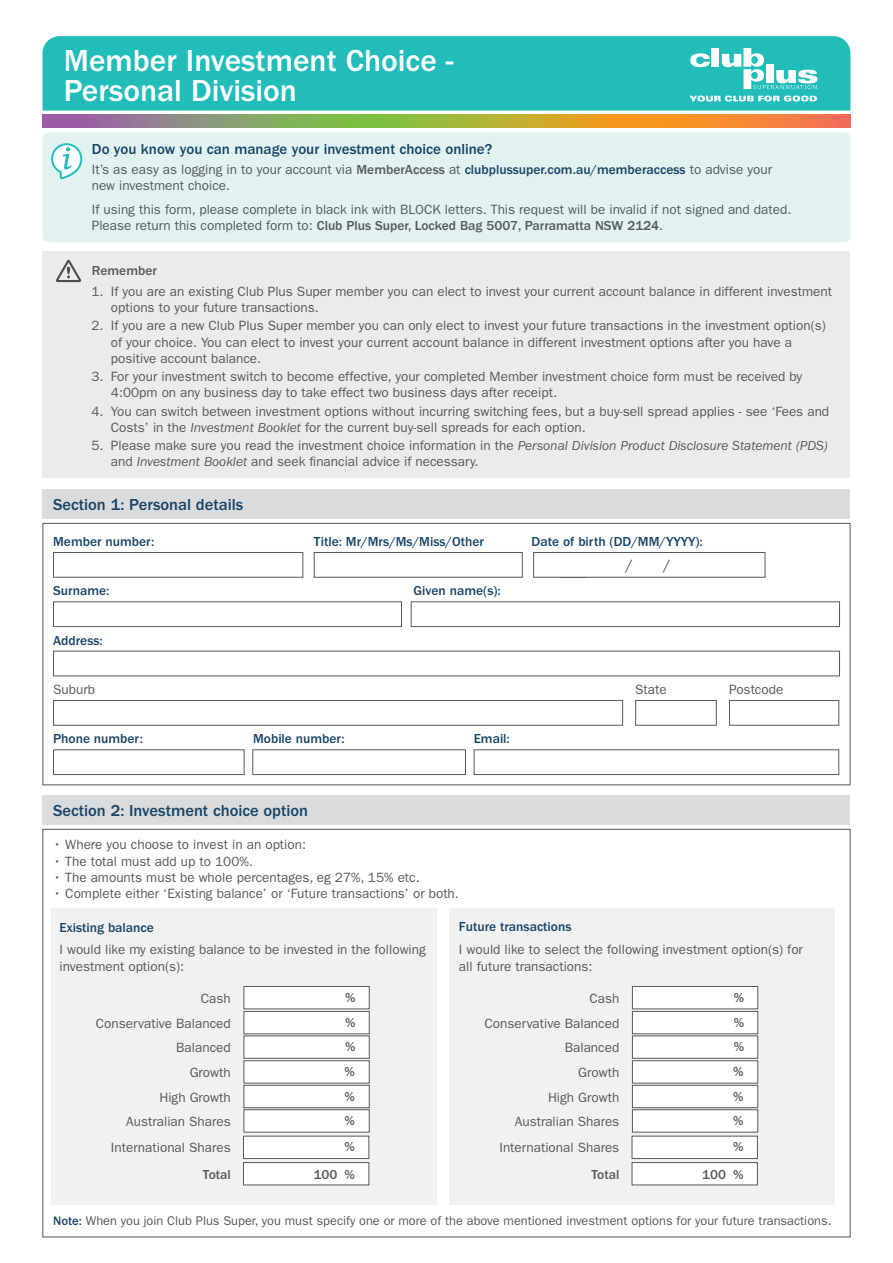
<style>
.page{position:relative;width:893px;height:1263px;background:#fff}
.page>*{position:absolute;margin:0;border:0;box-sizing:border-box;transform-origin:0 0}
.t1{font:500 31.5px/30px "ITC Franklin Gothic Std";color:#fff}
.t2{font:500 16.5px "ITC Franklin Gothic Std";color:#194567}
.t3{font:500 15px "ITC Franklin Gothic Std";color:#194567}
.t4{font:15px "ITC Franklin Gothic Std";color:#58595b}
.t5{font:13.5px/16.2px "ITC Franklin Gothic Std";color:#58595b}
.t6{font:500 13.5px "ITC Franklin Gothic Std";color:#194567}
.t7{font:500 13.5px/24.8px "ITC Franklin Gothic Std";color:#58595b;text-align:justify}
.t8{font:12.75px "ITC Franklin Gothic Std";color:#58595b}
.s1{font-weight:500}
.s2{font-weight:500;color:#194567}
.s3{font-style:italic}
</style>
<div class="page">
<div style="left:43px;top:36px;width:807px;height:75px;background:#22bcb9"></div>
<svg style="left:43px;top:115px;width:808px;height:13px;background:#b79850"></svg>
<div style="left:712px;top:48px;width:7px;height:19px;background:#fff"></div>
<svg style="left:690px;top:53px;width:20px;height:14px"></svg>
<svg style="left:722px;top:48px;width:95px;height:41px"></svg>
<svg style="left:689px;top:96px;width:128px;height:5px"></svg>
<div style="left:43px;top:489px;width:807px;height:30px;background:#dadbdc"></div>
<div style="left:43px;top:523px;width:807px;height:262px;border:1px solid #58595b"></div>
<div style="left:53px;top:601px;width:349px;height:26px;border:1px solid #58595b"></div>
<div style="left:411px;top:601px;width:429px;height:26px;border:1px solid #58595b"></div>
<div style="left:53px;top:651px;width:787px;height:25px;background:#fff;border:1px solid #58595b"></div>
<div style="left:314px;top:552px;width:209px;height:26px;border:1px solid #58595b"></div>
<div style="left:53px;top:552px;width:250px;height:26px;border:1px solid #58595b"></div>
<div style="left:53px;top:700px;width:570px;height:26px;border:1px solid #58595b"></div>
<div style="left:729px;top:700px;width:110px;height:26px;border:1px solid #58595b"></div>
<div style="left:635px;top:700px;width:82px;height:26px;border:1px solid #58595b"></div>
<div style="left:53px;top:749px;width:191px;height:26px;border:1px solid #58595b"></div>
<div style="left:252px;top:749px;width:214px;height:26px;border:1px solid #58595b"></div>
<div style="left:533px;top:552px;width:232px;height:26px;border:1px solid #58595b"></div>
<div style="left:474px;top:749px;width:365px;height:26px;border:1px solid #58595b"></div>
<div style="left:449px;top:908px;width:386px;height:296px;background:#f1f1f2"></div>
<div style="left:632px;top:986px;width:126px;height:23px;background:#fff;border:1px solid #58595b"></div>
<div style="left:632px;top:1011px;width:126px;height:23px;background:#fff;border:1px solid #58595b"></div>
<div style="left:632px;top:1035px;width:126px;height:24px;background:#fff;border:1px solid #58595b"></div>
<div style="left:632px;top:1060px;width:126px;height:23px;background:#fff;border:1px solid #58595b"></div>
<div style="left:632px;top:1136px;width:126px;height:23px;background:#fff;border:1px solid #58595b"></div>
<div style="left:632px;top:1162px;width:126px;height:23px;background:#fff;border:1px solid #58595b"></div>
<div style="left:632px;top:1085px;width:126px;height:23px;background:#fff;border:1px solid #58595b"></div>
<div style="left:632px;top:1109px;width:126px;height:23px;background:#fff;border:1px solid #58595b"></div>
<div style="left:52px;top:908px;width:385px;height:296px;background:#f1f1f2"></div>
<div style="left:243px;top:986px;width:127px;height:23px;background:#fff;border:1px solid #58595b"></div>
<div style="left:243px;top:1011px;width:127px;height:23px;background:#fff;border:1px solid #58595b"></div>
<div style="left:243px;top:1035px;width:127px;height:24px;background:#fff;border:1px solid #58595b"></div>
<div style="left:243px;top:1060px;width:127px;height:23px;background:#fff;border:1px solid #58595b"></div>
<div style="left:243px;top:1136px;width:126px;height:23px;background:#fff;border:1px solid #58595b"></div>
<div style="left:243px;top:1162px;width:126px;height:23px;background:#fff;border:1px solid #58595b"></div>
<div style="left:243px;top:1085px;width:127px;height:23px;background:#fff;border:1px solid #58595b"></div>
<div style="left:243px;top:1109px;width:127px;height:23px;background:#fff;border:1px solid #58595b"></div>
<div style="left:43px;top:795px;width:807px;height:30px;background:#dadbdc"></div>
<div style="left:43px;top:132px;width:807px;height:110px;background:#e1f2f1;border-radius:6px"></div>
<svg style="left:51px;top:143px;width:31px;height:36px"></svg>
<div style="left:43px;top:251px;width:807px;height:227px;background:#ebebec"></div>
<svg style="left:56px;top:260px;width:26px;height:22px"></svg>
<h1 class="t1" style="left:64px;top:45px;width:391px">Member Investment Choice -<br>Personal Division</h1>
<p class="t3" style="left:92px;top:141px;width:402px">Do you know you can manage your investment choice online?</p>
<p class="t5" style="left:92px;top:162px;width:682px;line-height:15.8px">It’s as easy as logging in to your account via <span class="s1">MemberAccess</span> at <span class="s2">clubplussuper.com.au/memberaccess</span> to advise your new investment choice.</p>
<p class="t5" style="left:92px;top:202px;width:701px;line-height:15.8px">If using this form, please complete in black ink with BLOCK letters. This request will be invalid if not signed and dated.<br>Please return this completed form to: <span class="s1">Club Plus Super, Locked Bag 5007, Parramatta NSW 2124</span>.</p>
<p class="t7" style="left:92px;top:259px;width:67px">Remember</p>
<p class="t5" style="left:111px;top:283px;width:723px;text-indent:-19px">1. If you are an existing Club Plus Super member you can elect to invest your current account balance in different investment options to your future transactions.</p>
<p class="t5" style="left:111px;top:318px;width:716px;text-indent:-19px">2. If you are a new Club Plus Super member you can only elect to invest your future transactions in the investment option(s) of your choice. You can elect to invest your current account balance in different investment options after you have a positive account balance.</p>
<p class="t5" style="left:111px;top:368px;width:693px;text-indent:-19px">3. For your investment switch to become effective, your completed Member investment choice form must be received by<br>4:00pm on any business day to take effect two business days after receipt.</p>
<p class="t5" style="left:111px;top:403px;width:720px;text-indent:-19px">4. You can switch between investment options without incurring switching fees, but a buy-sell spread applies - see ‘Fees and<br>Costs’ in the <span class="s3">Investment Booklet</span> for the current buy-sell spreads for each option.</p>
<p class="t5" style="left:111px;top:438px;width:718px;text-indent:-19px">5. Please make sure you read the investment choice information in the <span class="s3">Personal Division Product Disclosure Statement (PDS) </span>and <span class="s3">Investment Booklet</span> and seek financial advice if necessary.</p>
<p class="t2" style="left:53px;top:495px;width:192px">Section 1: Personal details</p>
<p class="t6" style="left:53px;top:534px;width:103px">Member number:</p>
<p class="t6" style="left:314px;top:534px;width:172px">Title: Mr/Mrs/Ms/Miss/Other</p>
<p class="t6" style="left:53px;top:583px;width:58px">Surname:</p>
<p class="t6" style="left:414px;top:583px;width:89px">Given name(s):</p>
<p class="t6" style="left:53px;top:633px;width:51px">Address:</p>
<p class="t6" style="left:531px;top:534px;width:173px">Date of birth (DD/MM/YYYY):</p>
<p class="t4" style="left:625px;top:556px;width:9px">/</p>
<p class="t4" style="left:663px;top:556px;width:9px">/</p>
<p class="t5" style="left:53px;top:681px;width:43px">Suburb</p>
<p class="t5" style="left:635px;top:681px;width:33px">State</p>
<p class="t5" style="left:729px;top:681px;width:56px">Postcode</p>
<p class="t6" style="left:53px;top:731px;width:91px">Phone number:</p>
<p class="t6" style="left:253px;top:731px;width:93px">Mobile number:</p>
<p class="t6" style="left:474px;top:731px;width:38px">Email:</p>
<p class="t2" style="left:53px;top:801px;width:257px">Section 2: Investment choice option</p>
<p class="t5" style="left:53px;top:837px;width:254px">• Where you choose to invest in an option:</p>
<p class="t5" style="left:53px;top:853px;width:201px">• The total must add up to 100%.</p>
<p class="t5" style="left:53px;top:869px;width:368px">• The amounts must be whole percentages, eg 27%, 15% etc.</p>
<p class="t5" style="left:53px;top:885px;width:407px">• Complete either ‘Existing balance’ or ‘Future transactions’ or both.</p>
<p class="t6" style="left:60px;top:920px;width:96px">Existing balance</p>
<p class="t5" style="left:60px;top:942px;width:368px">I would like my existing balance to be invested in the following investment option(s):</p>
<p class="t6" style="left:459px;top:919px;width:114px">Future transactions</p>
<p class="t5" style="left:459px;top:942px;width:345px">I would like to select the following investment option(s) for all future transactions:</p>
<p class="t7" style="left:345px;top:985px;width:12px">% % % %</p>
<p class="t5" style="left:96px;top:986px;width:136px;line-height:24.9px;text-align:right">Cash<br>Conservative Balanced</p>
<p class="t5" style="left:589px;top:990px;width:31px">Cash</p>
<p class="t5" style="left:484px;top:1015px;width:136px">Conservative Balanced</p>
<p class="t5" style="left:176px;top:1039px;width:56px">Balanced</p>
<p class="t5" style="left:565px;top:1039px;width:56px">Balanced</p>
<p class="t5" style="left:190px;top:1064px;width:43px">Growth</p>
<p class="t5" style="left:578px;top:1064px;width:43px">Growth</p>
<p class="t7" style="left:733px;top:985px;width:12px">% % % %</p>
<p class="t5" style="left:159px;top:1089px;width:73px">High Growth</p>
<p class="t7" style="left:345px;top:1084px;width:12px">%</p>
<p class="t5" style="left:126px;top:1113px;width:106px">Australian Shares</p>
<p class="t7" style="left:345px;top:1108px;width:12px">%</p>
<p class="t5" style="left:548px;top:1089px;width:73px">High Growth</p>
<p class="t7" style="left:733px;top:1084px;width:12px">%</p>
<p class="t5" style="left:515px;top:1113px;width:106px">Australian Shares</p>
<p class="t7" style="left:733px;top:1108px;width:12px">%</p>
<p class="t5" style="left:111px;top:1140px;width:121px">International Shares</p>
<p class="t7" style="left:203px;top:1162px;width:29px">Total</p>
<p class="t7" style="left:314px;top:1162px;width:25px">100</p>
<p class="t7" style="left:345px;top:1133px;width:12px;line-height:27.5px">% %</p>
<p class="t5" style="left:499px;top:1140px;width:121px">International Shares</p>
<p class="t7" style="left:591px;top:1162px;width:29px">Total</p>
<p class="t7" style="left:702px;top:1162px;width:25px">100</p>
<p class="t7" style="left:733px;top:1133px;width:12px;line-height:27.5px">% %</p>
<p class="t8" style="left:53px;top:1213px;width:780px"><span class="s2">Note:</span> When you join Club Plus Super, you must specify one or more of the above mentioned investment options for your future transactions.</p>
</div>
